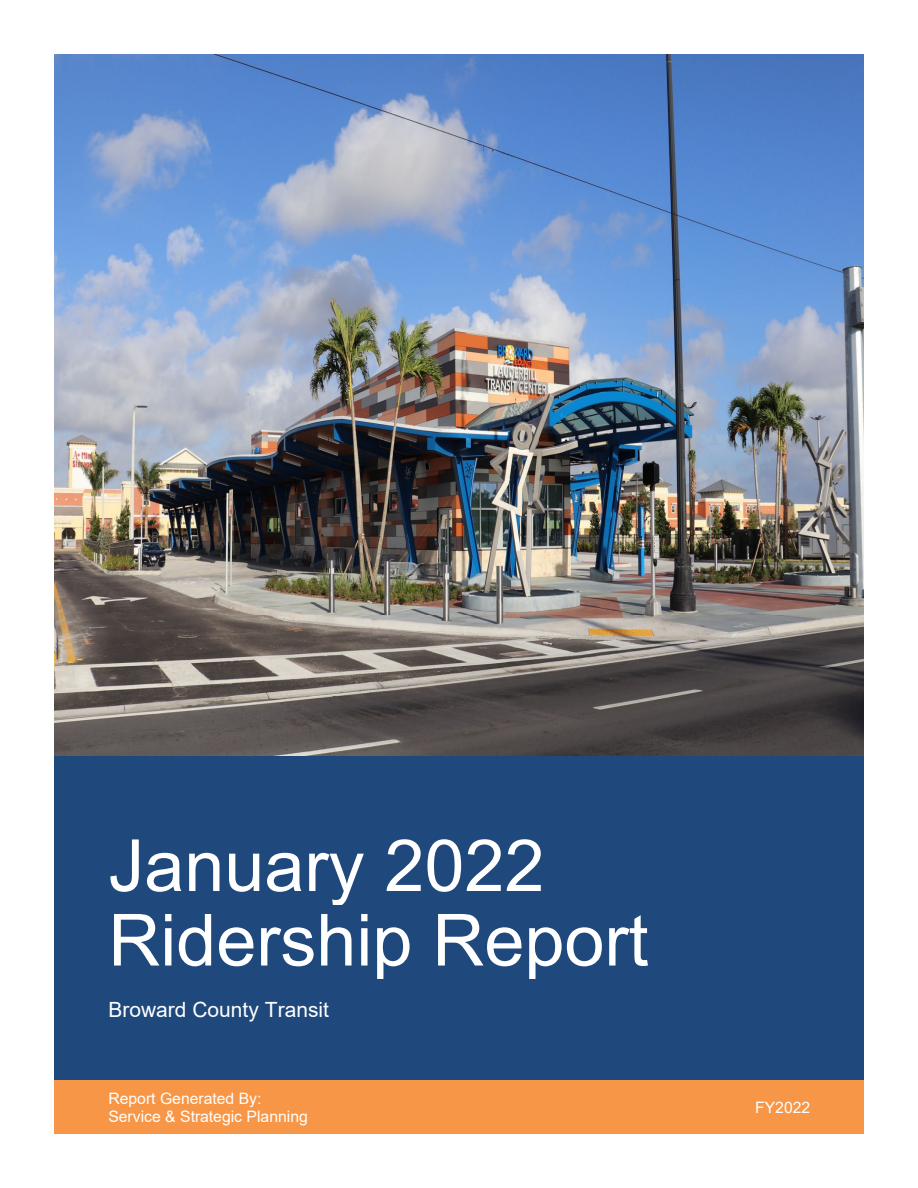
<style>
.page{position:relative;width:918px;height:1188px;background:#fff}
.page>*{position:absolute;margin:0;border:0;box-sizing:border-box;transform-origin:0 0}
.t1{font:72px/74.6px "Arial";color:#fff}
.t2{font:21px "Arial";color:#fff}
.t3{font:15.75px/18.1px "Arial";color:#fff}
</style>
<div class="page">
<div style="left:54px;top:756px;width:810px;height:324px;background:#1f497c"></div>
<div style="left:54px;top:1080px;width:270px;height:54px;background:#f79646"></div>
<div style="left:324px;top:1080px;width:270px;height:54px;background:#f79646"></div>
<div style="left:594px;top:1080px;width:270px;height:54px;background:#f79646"></div>
<img style="left:54px;top:54px;width:810px;height:701px">
<p class="t1" style="left:108px;top:828px;width:542px">January 2022<br>Ridership Report</p>
<p class="t2" style="left:108px;top:995px;width:222px">Broward County Transit</p>
<p class="t3" style="left:108px;top:1089px;width:201px">Report Generated By:<br>Service &amp; Strategic Planning</p>
<p class="t3" style="left:755px;top:1098px;width:57px">FY2022</p>
</div>
